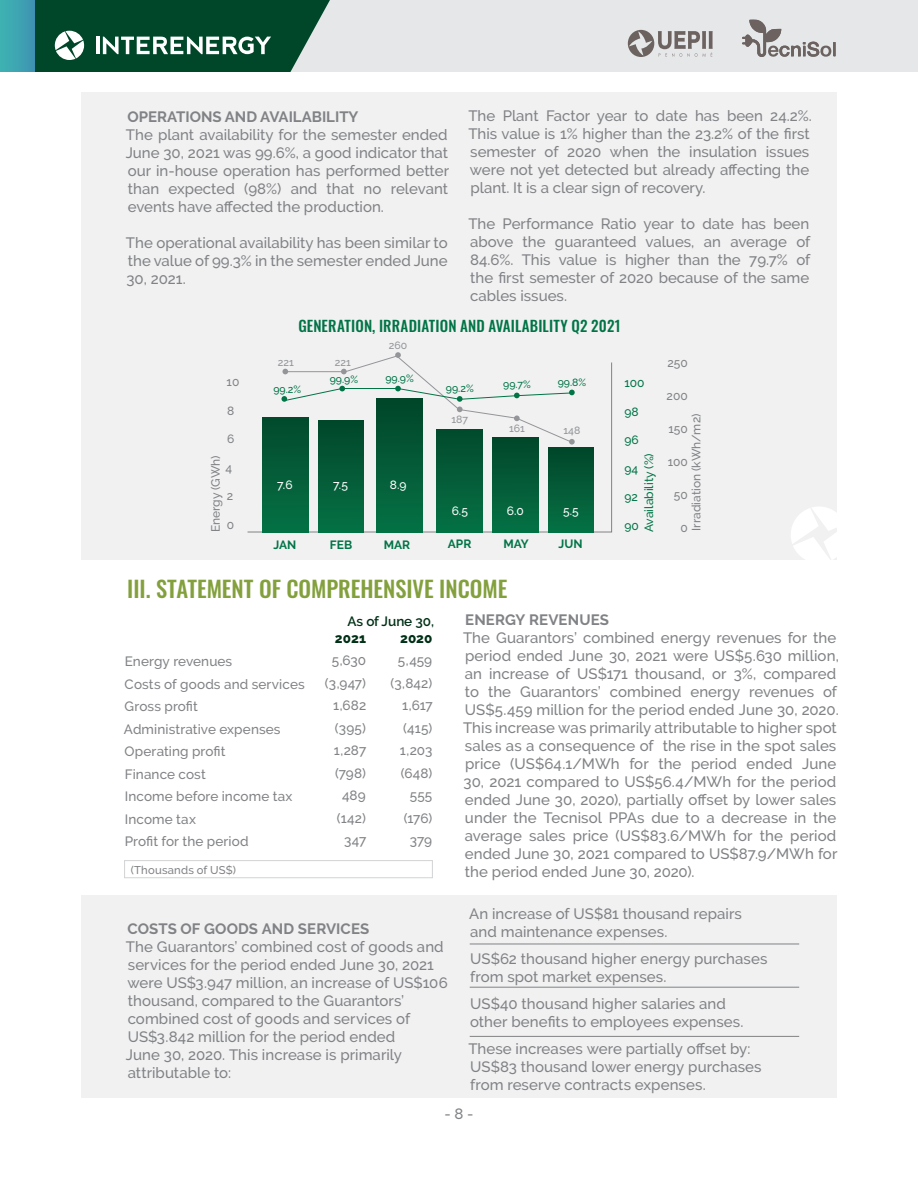
<style>
.page{position:relative;width:918px;height:1188px;background:#fff}
.page>*{position:absolute;margin:0;border:0;box-sizing:border-box;transform-origin:0 0}
.t1{font:22.5px "Oswald";color:#83a03d}
.t2{font:500 15px/18px "Raleway";color:#808285}
.t3{font:700 15px "Raleway";color:#808285}
.t4{font:15px "Oswald";letter-spacing:.01em;color:#017446}
.t5{font:500 13.5px/22.5px "Raleway";letter-spacing:.01em;color:#808285;text-align:right}
.t6{font:600 13.5px "Raleway";letter-spacing:-.005em;color:#003016}
.t7{font:800 13.5px "Raleway";letter-spacing:.005em;color:#003016}
.t8{font:500 12px "Raleway";color:#808285}
.t9{font:500 12px "Raleway";color:#017446}
.t10{font:500 12px "Raleway";color:#fff}
.t11{font:700 12px "Raleway";color:#017446}
.t12{font:500 11.25px "Raleway";letter-spacing:.015em;color:#808285}
.t13{font:500 10.5px "Raleway";color:#017446}
.t14{font:500 10.5px "Raleway";color:#939598}
</style>
<div class="page">
<div style="left:0;top:0;width:918px;height:72px;background:#e6e7e8"></div>
<svg style="left:35px;top:0;width:295px;height:72px"></svg>
<svg style="left:742px;top:20px;width:94px;height:37px"></svg>
<svg style="left:628px;top:30px;width:85px;height:27px"></svg>
<div style="left:81px;top:895px;width:756px;height:203px;background:#f1f1f2"></div>
<hr style="left:470px;top:987px;width:329px;height:1px;background:#808285">
<hr style="left:470px;top:944px;width:329px;height:1px;background:#808285">
<hr style="left:470px;top:1036px;width:329px;height:1px;background:#808285">
<div style="left:124px;top:860px;width:309px;height:18px;border:1px solid #d1d3d4"></div>
<svg style="left:0;top:0;width:35px;height:72px"></svg>
<div style="left:81px;top:93px;width:756px;height:467px;background:#f1f1f2"></div>
<svg style="left:247px;top:362px;width:365px;height:171px"></svg>
<svg style="left:437px;top:445px;width:46px;height:87px"></svg>
<svg style="left:493px;top:445px;width:45px;height:87px"></svg>
<div style="left:548px;top:447px;width:46px;height:85px;background:linear-gradient(to bottom,#014629,#057145)"></div>
<svg style="left:791px;top:507px;width:46px;height:53px"></svg>
<div style="left:263px;top:417px;width:45px;height:116px;background:linear-gradient(to bottom,#024a2c,#057144)"></div>
<svg style="left:318px;top:445px;width:46px;height:88px"></svg>
<div style="left:377px;top:398px;width:45px;height:135px;background:linear-gradient(to right,#04633c,#04633c)"></div>
<svg style="left:281px;top:352px;width:294px;height:93px"></svg>
<p class="t2" style="left:468px;top:106px;width:345px">The Plant Factor year to date has been 24.2%.<br>This value is 1% higher than the 23.2% of the first semester of 2020 when the insulation issues were not yet detected but already affecting the plant. It is a clear sign of recovery.</p>
<p class="t2" style="left:468px;top:214px;width:344px;text-align:justify">The Performance Ratio year to date has been above the guaranteed values, an average of 84.6%. This value is higher than the 79.7% of the first semester of 2020 because of the same cables issues.</p>
<p class="t3" style="left:128px;top:109px;width:232px">OPERATIONS AND AVAILABILITY</p>
<p class="t2" style="left:126px;top:126px;width:325px;text-align:justify">The plant availability for the semester ended June 30, 2021 was 99.6%, a good indicator that our in-house operation has performed better than expected (98%) and that no relevant events have affected the production.</p>
<p class="t2" style="left:126px;top:234px;width:323px;text-align:justify">The operational availability has been similar to the value of 99.3% in the semester ended June 30, 2021.</p>
<p class="t4" style="left:298px;top:312px;width:324px">GENERATION, IRRADIATION AND AVAILABILITY Q2 2021</p>
<p class="t8" style="left:227px;top:375px;width:14px">10</p>
<p class="t8" style="left:227px;top:404px;width:9px">8</p>
<p class="t8" style="left:227px;top:432px;width:9px">6</p>
<p class="t8" style="left:226px;top:461px;width:8px">4</p>
<p class="t8" style="left:227px;top:489px;width:8px">2</p>
<p class="t8" style="left:209px;top:532px;width:78px;rotate:-90deg">Energy (GWh)</p>
<p class="t8" style="left:227px;top:518px;width:9px">0</p>
<p class="t14" style="left:278px;top:356px;width:17px">221</p>
<p class="t13" style="left:273px;top:384px;width:29px">99.2%</p>
<p class="t14" style="left:335px;top:356px;width:17px">221</p>
<p class="t14" style="left:389px;top:340px;width:20px">260</p>
<p class="t13" style="left:330px;top:373px;width:30px">99.9%</p>
<p class="t13" style="left:385px;top:372px;width:30px">99.9%</p>
<p class="t10" style="left:277px;top:478px;width:17px">7.6</p>
<p class="t10" style="left:333px;top:478px;width:16px">7.5</p>
<p class="t10" style="left:390px;top:478px;width:18px">8.9</p>
<p class="t11" style="left:273px;top:538px;width:24px">JAN</p>
<p class="t11" style="left:330px;top:538px;width:24px">FEB</p>
<p class="t11" style="left:384px;top:538px;width:28px">MAR</p>
<p class="t13" style="left:446px;top:382px;width:29px">99.2%</p>
<p class="t14" style="left:452px;top:413px;width:18px">187</p>
<p class="t10" style="left:452px;top:504px;width:18px">6.5</p>
<p class="t11" style="left:448px;top:537px;width:25px">APR</p>
<p class="t13" style="left:503px;top:378px;width:29px">99.7%</p>
<p class="t13" style="left:558px;top:376px;width:30px">99.8%</p>
<p class="t14" style="left:509px;top:422px;width:17px">161</p>
<p class="t14" style="left:563px;top:425px;width:18px">148</p>
<p class="t10" style="left:507px;top:504px;width:19px">6.0</p>
<p class="t10" style="left:563px;top:504px;width:17px">5.5</p>
<p class="t11" style="left:503px;top:537px;width:27px">MAY</p>
<p class="t11" style="left:559px;top:537px;width:26px">JUN</p>
<h1 class="t1" style="left:127px;top:568px;width:382px">III. STATEMENT OF COMPREHENSIVE INCOME</h1>
<p class="t9" style="left:624px;top:376px;width:22px">100</p>
<p class="t9" style="left:625px;top:405px;width:16px">98</p>
<p class="t9" style="left:625px;top:433px;width:16px">96</p>
<p class="t9" style="left:625px;top:462px;width:15px">94</p>
<p class="t9" style="left:625px;top:490px;width:15px">92</p>
<p class="t9" style="left:625px;top:519px;width:16px">90</p>
<p class="t9" style="left:642px;top:532px;width:81px;rotate:-90deg">Availability (%)</p>
<p class="t8" style="left:667px;top:356px;width:22px">250</p>
<p class="t8" style="left:667px;top:389px;width:23px">200</p>
<p class="t8" style="left:668px;top:422px;width:21px">150</p>
<p class="t8" style="left:668px;top:455px;width:22px">100</p>
<p class="t8" style="left:674px;top:488px;width:15px">50</p>
<p class="t8" style="left:680px;top:521px;width:9px">0</p>
<p class="t8" style="left:689px;top:531px;width:119px;rotate:-90deg">Irradiation (kWh/m2)</p>
<p class="t5" style="left:124px;top:650px;width:182px;text-align:left">Energy revenues<br>Costs of goods and services<br>Gross profit<br>Administrative expenses<br>Operating profit<br>Finance cost<br>Income before income tax<br>Income tax<br>Profit for the period</p>
<p class="t12" style="left:131px;top:863px;width:107px">(Thousands of US$)</p>
<p class="t6" style="left:347px;top:613px;width:88px">As of June 30,</p>
<p class="t7" style="left:335px;top:630px;width:33px">2021</p>
<p class="t5" style="left:325px;top:649px;width:43px">5,630 (3,947)<br>1,682 (395)<br>1,287 (798)<br>489 (142)<br>347</p>
<p class="t7" style="left:400px;top:630px;width:34px">2020</p>
<p class="t5" style="left:390px;top:649px;width:44px">5,459 (3,842)<br>1,617 (415)<br>1,203 (648)<br>555 (176)<br>379</p>
<p class="t3" style="left:128px;top:921px;width:243px">COSTS OF GOODS AND SERVICES</p>
<p class="t2" style="left:126px;top:938px;width:324px">The Guarantors’ combined cost of goods and services for the period ended June 30, 2021 were US$3.947 million, an increase of US$106 thousand, compared to the Guarantors’ combined cost of goods and services of US$3.842 million for the period ended<br>June 30, 2020. This increase is primarily attributable to:</p>
<p class="t3" style="left:465px;top:611px;width:146px">ENERGY REVENUES</p>
<p class="t2" style="left:463px;top:629px;width:377px">The Guarantors’ combined energy revenues for the period ended June 30, 2021 were US$5.630 million, an increase of US$171 thousand, or 3%, compared to the Guarantors’ combined energy revenues of US$5.459 million for the period ended June 30, 2020.<br>This increase was primarily attributable to higher spot sales as a consequence of the rise in the spot sales price (US$64.1/MWh for the period ended June 30, 2021 compared to US$56.4/MWh for the period ended June 30, 2020), partially offset by lower sales under the Tecnisol PPAs due to a decrease in the average sales price (US$83.6/MWh for the period ended June 30, 2021 compared to US$87.9/MWh for the period ended June 30, 2020).</p>
<p class="t2" style="left:469px;top:905px;width:274px">An increase of US$81 thousand repairs and maintenance expenses.</p>
<p class="t2" style="left:470px;top:950px;width:299px">US$62 thousand higher energy purchases from spot market expenses.</p>
<p class="t2" style="left:470px;top:995px;width:275px">US$40 thousand higher salaries and other benefits to employees expenses.</p>
<p class="t2" style="left:468px;top:1040px;width:295px">These increases were partially offset by:<br>US$83 thousand lower energy purchases from reserve contracts expenses.</p>
<p class="t2" style="left:444px;top:1105px;width:31px">- 8 -</p>
</div>
